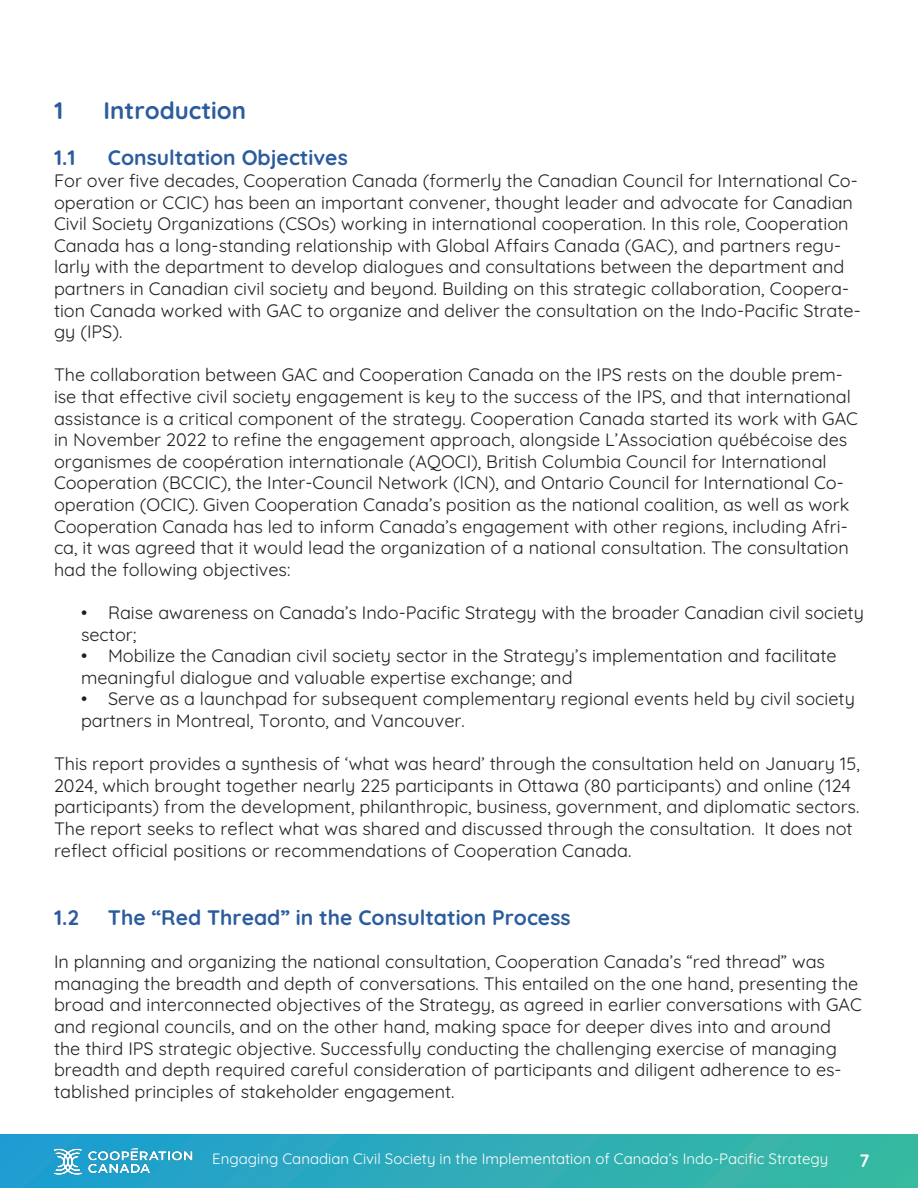
<style>
.page{position:relative;width:918px;height:1188px;background:#fff}
.page>*{position:absolute;margin:0;border:0;box-sizing:border-box;transform-origin:0 0}
.t1{font:300 24px "Quicksand";color:#2b5c9d}
.t2{font:300 21px "Quicksand";color:#2b5c9d}
.t3{font:300 18px/21.6px "Quicksand";color:#231f20}
.t4{font:300 18px "Quicksand";color:#fff}
.t5{font:300 15px "Quicksand";color:#fff}
</style>
<div class="page">
<div style="left:0;top:1134px;width:918px;height:54px;background:linear-gradient(to right,#1f9dd2,#3ab9a0)"></div>
<img style="left:54px;top:1134px;width:141px;height:47px">
<p class="t1" style="left:54px;top:91px;width:11px">1</p>
<p class="t1" style="left:104px;top:91px;width:144px">Introduction</p>
<p class="t2" style="left:54px;top:142px;width:23px">1.1</p>
<p class="t2" style="left:108px;top:142px;width:241px">Consultation Objectives</p>
<p class="t3" style="left:54px;top:168px;width:808px">For over five decades, Cooperation Canada (formerly the Canadian Council for International Co&shy;operation or CCIC) has been an important convener, thought leader and advocate for Canadian Civil Society Organizations (CSOs) working in international cooperation. In this role, Cooperation Canada has a long-standing relationship with Global Affairs Canada (GAC), and partners regu&shy;larly with the department to develop dialogues and consultations between the department and partners in Canadian civil society and beyond. Building on this strategic collaboration, Coopera&shy;tion Canada worked with GAC to organize and deliver the consultation on the Indo-Pacific Strate&shy;gy (IPS).</p>
<p class="t3" style="left:54px;top:362px;width:806px">The collaboration between GAC and Cooperation Canada on the IPS rests on the double prem&shy;ise that effective civil society engagement is key to the success of the IPS, and that international assistance is a critical component of the strategy. Cooperation Canada started its work with GAC in November 2022 to refine the engagement approach, alongside L’Association québécoise des organismes de coopération internationale (AQOCI), British Columbia Council for International Cooperation (BCCIC), the Inter-Council Network (lCN), and Ontario Council for International Co&shy;operation (OCIC). Given Cooperation Canada’s position as the national coalition, as well as work Cooperation Canada has led to inform Canada’s engagement with other regions, including Afri&shy;ca, it was agreed that it would lead the organization of a national consultation. The consultation had the following objectives:</p>
<p class="t3" style="left:81px;top:600px;width:784px">• Raise awareness on Canada’s Indo-Pacific Strategy with the broader Canadian civil society sector;</p>
<p class="t3" style="left:81px;top:643px;width:757px">• Mobilize the Canadian civil society sector in the Strategy’s implementation and facilitate meaningful dialogue and valuable expertise exchange; and</p>
<p class="t3" style="left:81px;top:686px;width:775px">• Serve as a launchpad for subsequent complementary regional events held by civil society partners in Montreal, Toronto, and Vancouver.</p>
<p class="t3" style="left:54px;top:751px;width:807px">This report provides a synthesis of ‘what was heard’ through the consultation held on January 15, 2024, which brought together nearly 225 participants in Ottawa (80 participants) and online (124 participants) from the development, philanthropic, business, government, and diplomatic sectors.<br>The report seeks to reflect what was shared and discussed through the consultation. It does not reflect official positions or recommendations of Cooperation Canada.</p>
<p class="t2" style="left:54px;top:901px;width:27px">1.2</p>
<p class="t2" style="left:108px;top:901px;width:464px">The “Red Thread” in the Consultation Process</p>
<p class="t3" style="left:54px;top:949px;width:809px">In planning and organizing the national consultation, Cooperation Canada’s “red thread” was managing the breadth and depth of conversations. This entailed on the one hand, presenting the broad and interconnected objectives of the Strategy, as agreed in earlier conversations with GAC and regional councils, and on the other hand, making space for deeper dives into and around the third IPS strategic objective. Successfully conducting the challenging exercise of managing breadth and depth required careful consideration of participants and diligent adherence to es&shy;tablished principles of stakeholder engagement.</p>
<p class="t5" style="left:212px;top:1147px;width:618px">Engaging Canadian Civil Society in the Implementation of Canada’s Indo-Pacific Strategy</p>
<p class="t4" style="left:860px;top:1146px;width:11px">7</p>
</div>
